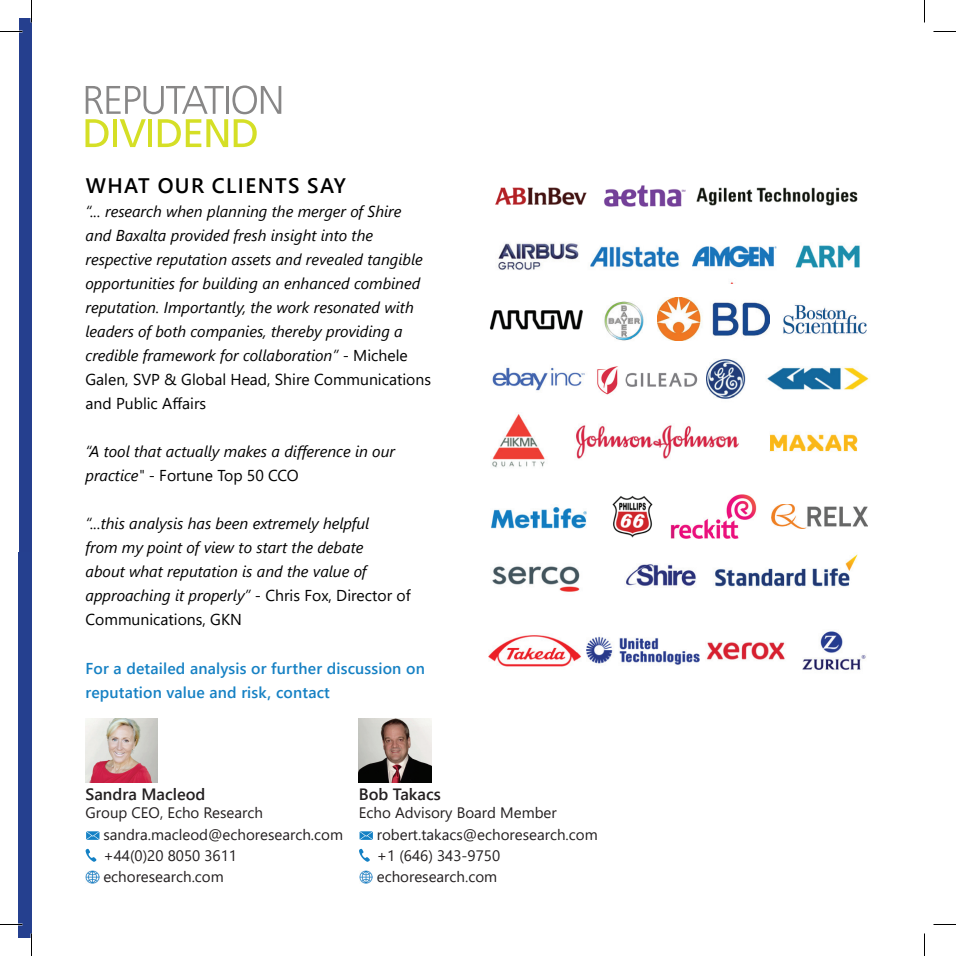
<style>
.page{position:relative;width:956px;height:956px;background:#fff}
.page>*{position:absolute;margin:0;border:0;box-sizing:border-box;transform-origin:0 0}
.t1{font:600 21px "Segoe UI";letter-spacing:.065em;color:#000}
.t2{font:600 16.35px "Segoe UI";color:#231f20}
.t3{font:italic 15.75px/24px "Segoe UI";color:#000}
.t4{font:600 15.75px/24px "Segoe UI";letter-spacing:.01em;color:#1681c4}
.t5{font:15.15px/21.5px "Segoe UI";color:#231f20}
.s1{font-style:normal}
</style>
<div class="page">
<div style="left:19px;top:19px;width:13px;height:918px;background:#253f8e"></div>
<svg style="left:86px;top:86px;width:195px;height:61px"></svg>
<img style="left:86px;top:718px;width:72px;height:64px">
<img style="left:359px;top:718px;width:72px;height:64px">
<svg style="left:86px;top:849px;width:10px;height:13px"></svg>
<svg style="left:359px;top:849px;width:11px;height:13px"></svg>
<img style="left:86px;top:870px;width:13px;height:14px">
<img style="left:359px;top:870px;width:14px;height:14px">
<svg style="left:86px;top:831px;width:13px;height:9px"></svg>
<svg style="left:360px;top:831px;width:13px;height:9px"></svg>
<img style="left:597px;top:366px;width:101px;height:29px">
<img style="left:783px;top:304px;width:84px;height:30px">
<img style="left:795px;top:245px;width:65px;height:23px">
<img style="left:489px;top:301px;width:155px;height:40px">
<img style="left:657px;top:297px;width:112px;height:44px">
<img style="left:706px;top:359px;width:163px;height:40px">
<img style="left:491px;top:507px;width:96px;height:22px">
<img style="left:488px;top:635px;width:212px;height:32px">
<img style="left:492px;top:367px;width:93px;height:24px">
<img style="left:770px;top:434px;width:88px;height:18px">
<img style="left:495px;top:185px;width:363px;height:22px">
<img style="left:670px;top:494px;width:87px;height:44px">
<img style="left:498px;top:243px;width:279px;height:40px">
<img style="left:492px;top:414px;width:53px;height:54px">
<img style="left:576px;top:425px;width:163px;height:34px">
<img style="left:492px;top:566px;width:88px;height:26px">
<img style="left:612px;top:495px;width:41px;height:43px">
<img style="left:772px;top:504px;width:95px;height:24px">
<img style="left:626px;top:554px;width:232px;height:33px">
<img style="left:706px;top:631px;width:160px;height:39px">
<hr style="left:0;top:923px;width:22px;height:2px;background:#fff">
<svg style="left:0;top:31px;width:22px;height:1px"></svg>
<svg style="left:933px;top:31px;width:23px;height:1px"></svg>
<svg style="left:0;top:924px;width:22px;height:1px"></svg>
<svg style="left:933px;top:924px;width:23px;height:1px"></svg>
<svg style="left:31px;top:0;width:1px;height:23px"></svg>
<svg style="left:31px;top:933px;width:1px;height:23px"></svg>
<svg style="left:924px;top:0;width:1px;height:23px"></svg>
<svg style="left:924px;top:933px;width:1px;height:23px"></svg>
<h1 class="t1" style="left:86px;top:166px;width:262px">WHAT OUR CLIENTS SAY</h1>
<p class="t3" style="left:86px;top:197px;width:347px">“... research when planning the merger of Shire and Baxalta provided fresh insight into the respective reputation assets and revealed tangible opportunities for building an enhanced combined reputation. Importantly, the work resonated with leaders of both companies, thereby providing a credible framework for collaboration” <span class="s1">- Michele Galen, SVP &amp; Global Head, Shire Communications and Public Affairs</span></p>
<p class="t3" style="left:86px;top:437px;width:311px">“A tool that actually makes a difference in our practice" <span class="s1">- Fortune Top 50 CCO</span></p>
<p class="t3" style="left:86px;top:509px;width:327px">“...this analysis has been extremely helpful<br>from my point of view to start the debate<br>about what reputation is and the value of approaching it properly” <span class="s1">- Chris Fox, Director of Communications, GKN</span></p>
<p class="t4" style="left:86px;top:656px;width:341px">For a detailed analysis or further discussion on reputation value and risk, contact</p>
<p class="t2" style="left:86px;top:779px;width:122px">Sandra Macleod</p>
<p class="t5" style="left:103px;top:801px;width:241px;text-indent:-18px">Group CEO, Echo Research sandra.macleod@echoresearch.com +44(0)20 8050 3611 echoresearch.com</p>
<p class="t2" style="left:359px;top:779px;width:83px">Bob Takacs</p>
<p class="t5" style="left:377px;top:801px;width:222px;text-indent:-18px">Echo Advisory Board Member robert.takacs@echoresearch.com +1 (646) 343-9750 echoresearch.com</p>
</div>
